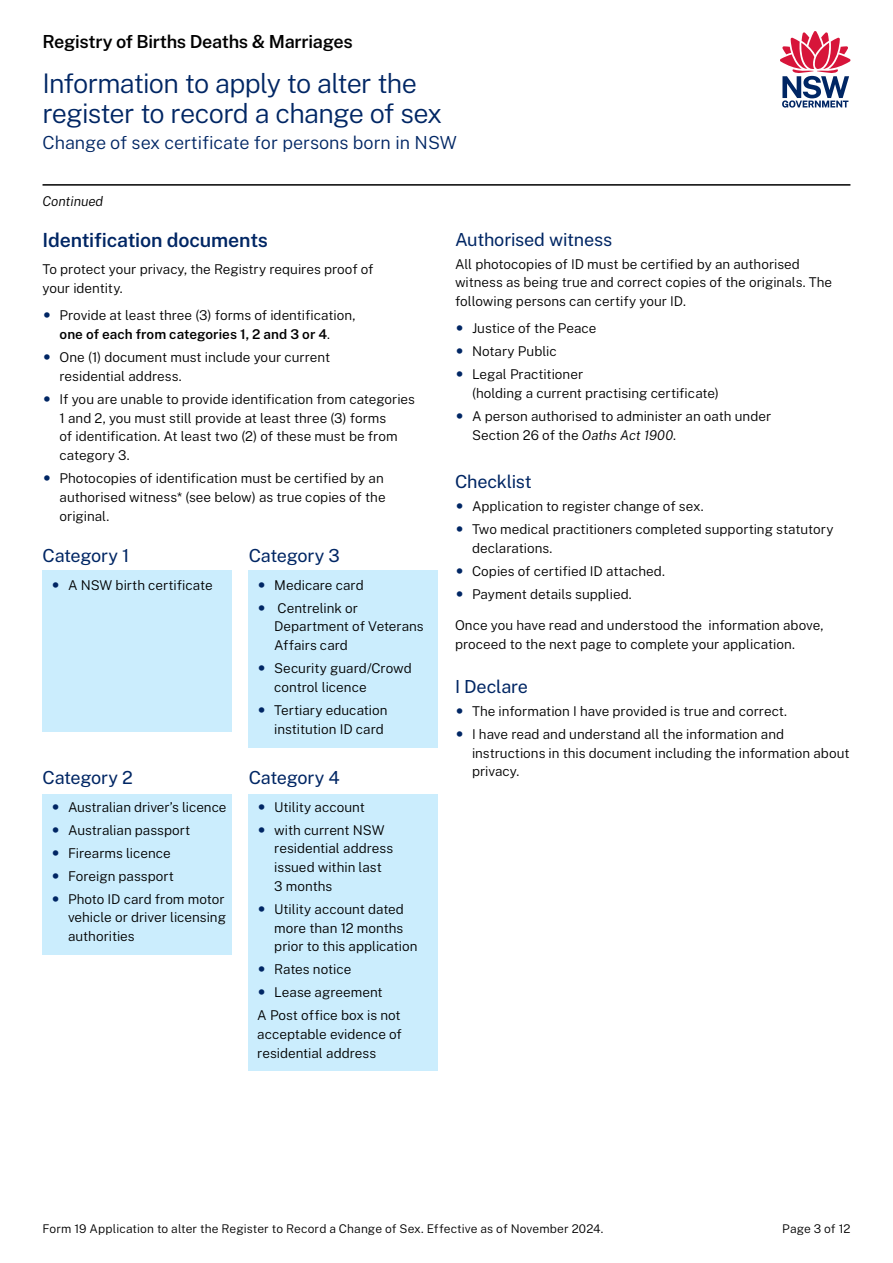
<style>
.page{position:relative;width:893px;height:1263px;background:#fff}
.page>*{position:absolute;margin:0;border:0;box-sizing:border-box;transform-origin:0 0}
.t1{font:300 27px/30px "Public Sans";letter-spacing:-.03em;color:#002664}
.t2{font:600 19.5px "Public Sans";letter-spacing:-.01em;color:#002664}
.heading_3{font:18px "Public Sans";letter-spacing:-.015em;color:#002664}
.t3{font:300 18px "Public Sans";color:#002664}
.t4{font:600 18px "Public Sans";letter-spacing:-.015em;color:#000}
.body_bullet{font:300 13.5px/18.8px "Public Sans";color:#000}
.Body_copy{font:300 13.5px/18.8px "Public Sans";color:#000}
.t5{font:italic 300 13.5px "Public Sans";letter-spacing:-.005em;color:#000}
.t6{font:300 12px "Public Sans";letter-spacing:.01em;color:#000}
.s1{font-size:30px;color:#002664}
.s2{font-weight:600}
.s3{font-style:italic}
</style>
<div class="page">
<hr style="left:43px;top:184px;width:807px;height:2px;background:#000">
<svg style="left:780px;top:31px;width:70px;height:77px"></svg>
<div style="left:43px;top:570px;width:189px;height:161px;background:#cbedfd"></div>
<div style="left:43px;top:794px;width:189px;height:161px;background:#cbedfd"></div>
<div style="left:249px;top:570px;width:189px;height:177px;background:#cbedfd"></div>
<div style="left:249px;top:794px;width:189px;height:276px;background:#cbedfd"></div>
<h3 class="t4" style="left:43px;top:28px;width:312px">Registry of Births Deaths &amp; Marriages</h3>
<h1 class="t1" style="left:43px;top:67px;width:401px">Information to apply to alter the register to record a change of sex</h1>
<h3 class="t3" style="left:43px;top:129px;width:416px">Change of sex certificate for persons born in NSW</h3>
<h2 class="t5" style="left:43px;top:192px;width:62px">Continued</h2>
<h2 class="t2" style="left:43px;top:225px;width:227px">Identification documents</h2>
<p class="Body_copy" style="left:43px;top:259px;width:333px">To protect your privacy, the Registry requires proof of your identity.</p>
<p class="body_bullet" style="left:60px;top:305px;width:297px;text-indent:-17px"><span class="s1">•</span> Provide at least three (3) forms of identification, <span class="s2">one of each from categories 1, 2 and 3 or 4</span>.</p>
<p class="body_bullet" style="left:60px;top:347px;width:272px;text-indent:-17px"><span class="s1">•</span> One (1) document must include your current residential address.</p>
<p class="body_bullet" style="left:60px;top:389px;width:357px;text-indent:-17px"><span class="s1">•</span> If you are unable to provide identification from categories 1 and 2, you must still provide at least three (3) forms<br>of identification. At least two (2) of these must be from category 3.</p>
<p class="body_bullet" style="left:60px;top:468px;width:328px;text-indent:-17px"><span class="s1">•</span> Photocopies of identification must be certified by an authorised witness* (see below) as true copies of the original.</p>
<h3 class="heading_3" style="left:43px;top:542px;width:89px">Category 1</h3>
<p class="body_bullet" style="left:51px;top:574px;width:163px"><span class="s1">•</span> A NSW birth certificate</p>
<h3 class="heading_3" style="left:249px;top:542px;width:93px">Category 3</h3>
<p class="body_bullet" style="left:257px;top:574px;width:108px"><span class="s1">•</span> Medicare card</p>
<p class="body_bullet" style="left:274px;top:597px;width:151px;text-indent:-17px"><span class="s1">•</span> Centrelink or<br>Department of Veterans<br>Affairs card</p>
<p class="body_bullet" style="left:274px;top:658px;width:139px;text-indent:-17px"><span class="s1">•</span> Security guard/Crowd control licence</p>
<p class="body_bullet" style="left:257px;top:700px;width:132px;text-align:right"><span class="s1">•</span> Tertiary education institution ID card</p>
<h3 class="heading_3" style="left:249px;top:764px;width:93px">Category 4</h3>
<p class="body_bullet" style="left:257px;top:796px;width:109px"><span class="s1">•</span> Utility account</p>
<p class="body_bullet" style="left:274px;top:819px;width:120px;text-indent:-17px"><span class="s1">•</span> with current NSW residential address issued within last<br>3 months</p>
<p class="body_bullet" style="left:274px;top:899px;width:145px;text-indent:-17px"><span class="s1">•</span> Utility account dated more than 12 months prior to this application</p>
<p class="body_bullet" style="left:257px;top:959px;width:96px"><span class="s1">•</span> Rates notice</p>
<p class="body_bullet" style="left:257px;top:982px;width:127px"><span class="s1">•</span> Lease agreement</p>
<p class="Body_copy" style="left:257px;top:1005px;width:146px;text-align:justify">A Post office box is not acceptable evidence of residential address</p>
<h3 class="heading_3" style="left:43px;top:764px;width:92px">Category 2</h3>
<p class="body_bullet" style="left:51px;top:796px;width:177px"><span class="s1">•</span> Australian driver’s licence</p>
<p class="body_bullet" style="left:51px;top:819px;width:141px"><span class="s1">•</span> Australian passport</p>
<p class="body_bullet" style="left:51px;top:842px;width:121px"><span class="s1">•</span> Firearms licence</p>
<p class="body_bullet" style="left:51px;top:865px;width:125px"><span class="s1">•</span> Foreign passport</p>
<p class="body_bullet" style="left:68px;top:888px;width:160px;text-align:justify;text-indent:-17px"><span class="s1">•</span> Photo ID card from motor vehicle or driver licensing authorities</p>
<h3 class="heading_3" style="left:455px;top:226px;width:159px">Authorised witness</h3>
<p class="Body_copy" style="left:455px;top:253px;width:379px">All photocopies of ID must be certified by an authorised witness as being true and correct copies of the originals. The following persons can certify your ID.</p>
<p class="body_bullet" style="left:455px;top:318px;width:143px"><span class="s1">•</span> Justice of the Peace</p>
<p class="body_bullet" style="left:455px;top:341px;width:103px"><span class="s1">•</span> Notary Public</p>
<p class="body_bullet" style="left:472px;top:364px;width:248px;text-indent:-17px"><span class="s1">•</span> Legal Practitioner<br>(holding a current practising certificate)</p>
<p class="body_bullet" style="left:472px;top:406px;width:301px;text-indent:-17px"><span class="s1">•</span> A person authorised to administer an oath under<br>Section 26 of the <span class="s3">Oaths Act 1900</span>.</p>
<h3 class="heading_3" style="left:455px;top:468px;width:78px">Checklist</h3>
<p class="body_bullet" style="left:455px;top:496px;width:250px"><span class="s1">•</span> Application to register change of sex.</p>
<p class="body_bullet" style="left:472px;top:519px;width:363px;text-indent:-17px"><span class="s1">•</span> Two medical practitioners completed supporting statutory declarations.</p>
<p class="body_bullet" style="left:455px;top:560px;width:212px"><span class="s1">•</span> Copies of certified ID attached.</p>
<p class="body_bullet" style="left:455px;top:583px;width:178px"><span class="s1">•</span> Payment details supplied.</p>
<p class="Body_copy" style="left:455px;top:615px;width:370px">Once you have read and understood the information above, proceed to the next page to complete your application.</p>
<h3 class="heading_3" style="left:455px;top:673px;width:75px">I Declare</h3>
<p class="body_bullet" style="left:455px;top:701px;width:334px"><span class="s1">•</span> The information I have provided is true and correct.</p>
<p class="body_bullet" style="left:472px;top:724px;width:379px;text-indent:-17px"><span class="s1">•</span> I have read and understand all the information and instructions in this document including the information about privacy.</p>
<p class="t6" style="left:43px;top:1220px;width:562px">Form 19 Application to alter the Register to Record a Change of Sex. Effective as of November 2024.</p>
<p class="t6" style="left:782px;top:1220px;width:70px">Page 3 of 12</p>
</div>
